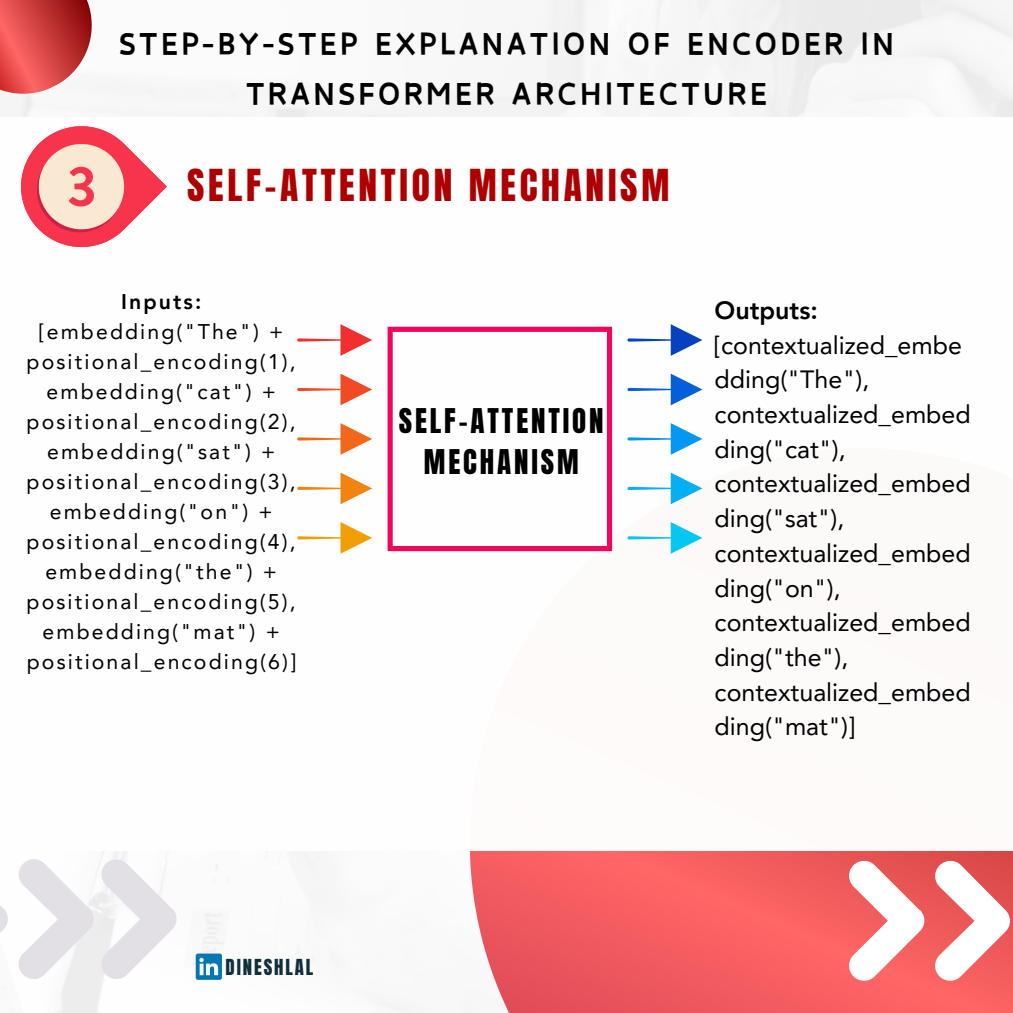
<style>
.page{position:relative;width:1013px;height:1013px;background:#fff}
.page>*{position:absolute;margin:0;border:0;box-sizing:border-box;transform-origin:0 0}
.t1{font:37.5px "Anton";letter-spacing:.1em;color:#ae0000}
.t2{font:900 35px/50.6px "Canva Funny";letter-spacing:.1em;color:#000;text-align:center}
.t3{font:29px/41.2px "Anton";letter-spacing:.1em;color:#000;text-align:center}
.t4{font:25px/34.8px "Avenir LT Pro";color:#000}
.t5{font:21.25px/30px "Avenir LT Pro";letter-spacing:.1em;color:#000;text-align:center}
.t6{font:18.75px "Anton";letter-spacing:.1em;color:#112f3b}
.s1{font-weight:800}
</style>
<div class="page">
<img style="left:58px;top:0;width:954px;height:1012px">
<svg style="left:346px;top:851px;width:666px;height:161px;fill:#f86163"></svg>
<div style="left:0;top:118px;width:1012px;height:733px;background:#fff"></div>
<svg style="left:933px;top:859px;width:79px;height:123px"></svg>
<svg style="left:847px;top:859px;width:78px;height:123px"></svg>
<svg style="left:196px;top:953px;width:26px;height:26px"></svg>
<svg style="left:19px;top:857px;width:159px;height:123px"></svg>
<svg style="left:0;top:906px;width:8px;height:27px"></svg>
<div style="left:387px;top:327px;width:225px;height:224px;border:5px solid #f2055c"></div>
<svg style="left:297px;top:522px;width:75px;height:31px"></svg>
<svg style="left:297px;top:472px;width:75px;height:32px"></svg>
<svg style="left:297px;top:423px;width:75px;height:32px"></svg>
<svg style="left:297px;top:373px;width:75px;height:32px"></svg>
<svg style="left:297px;top:324px;width:75px;height:32px"></svg>
<svg style="left:627px;top:522px;width:75px;height:31px"></svg>
<svg style="left:627px;top:472px;width:75px;height:32px"></svg>
<svg style="left:627px;top:423px;width:75px;height:32px"></svg>
<svg style="left:627px;top:373px;width:75px;height:32px"></svg>
<svg style="left:627px;top:324px;width:75px;height:32px"></svg>
<svg style="left:0;top:0;width:167px;height:247px"></svg>
<h1 class="t2" style="left:119px;top:20px;width:776px">STEP-BY-STEP EXPLANATION OF ENCODER IN<br>TRANSFORMER ARCHITECTURE</h1>
<h4 class="t1" style="left:187px;top:159px;width:483px">SELF-ATTENTION MECHANISM</h4>
<p class="t5" style="left:27px;top:288px;width:271px"><span class="s1">Inputs: </span>[embedding("The") + positional_encoding(1), embedding("cat") + positional_encoding(2), embedding("sat") + positional_encoding(3), embedding("on") + positional_encoding(4), embedding("the") + positional_encoding(5), embedding("mat") + positional_encoding(6)]</p>
<p class="t4" style="left:714px;top:295px;width:258px"><span class="s1">Outputs: </span>[contextualized_embe dding("The"), contextualized_embed ding("cat"), contextualized_embed ding("sat"), contextualized_embed ding("on"), contextualized_embed ding("the"), contextualized_embed ding("mat")]</p>
<h1 class="t3" style="left:399px;top:400px;width:206px">SELF-ATTENTION<br>MECHANISM</h1>
<p class="t6" style="left:226px;top:954px;width:89px">DINESHLAL</p>
</div>
